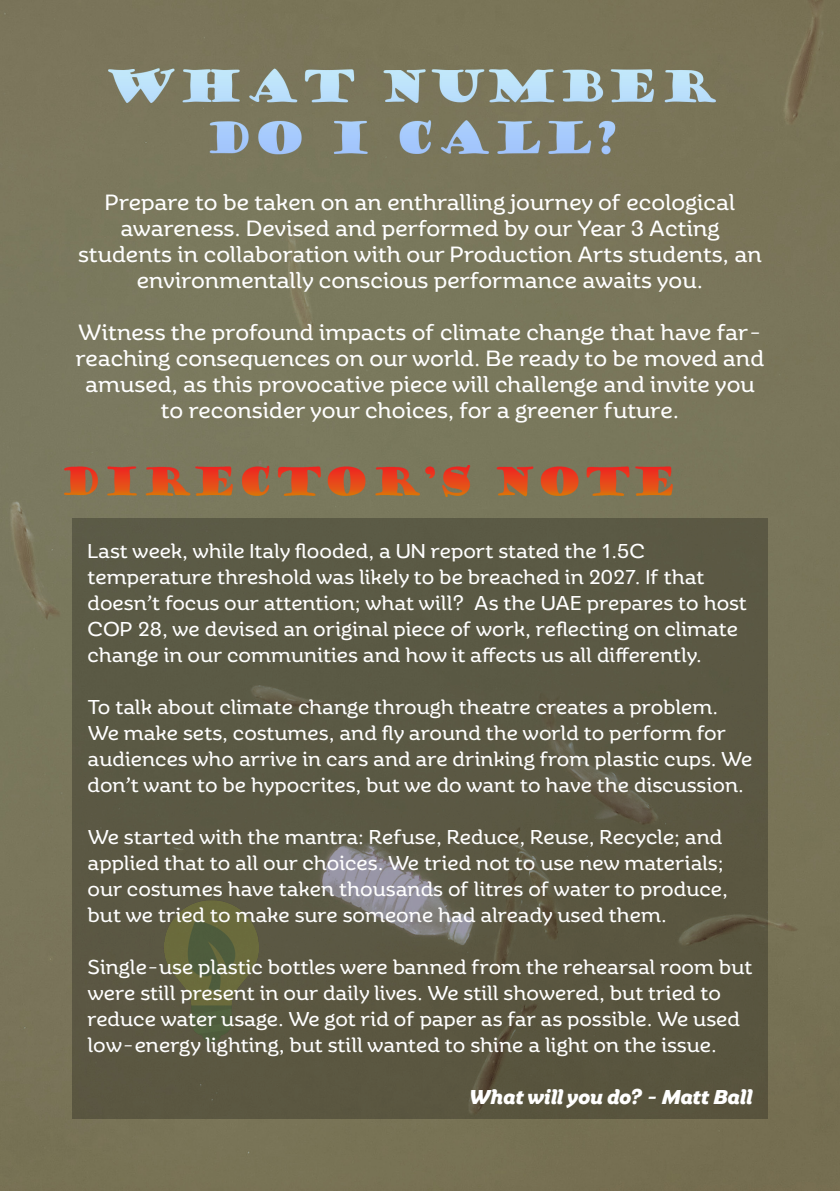
<style>
.page{position:relative;width:840px;height:1191px;background:#fff}
.page>*{position:absolute;margin:0;border:0;box-sizing:border-box;transform-origin:0 0}
.t1{font:22px/26px "Rhetoric";color:#fff;text-align:center}
.t2{font:20px/26px "Rhetoric";color:#fff}
.t3{font:italic 700 20px "Rhetoric";color:#fff}
</style>
<div class="page">
<img style="left:0;top:0;width:839px;height:1191px">
<img style="left:65px;top:465px;width:606px;height:32px">
<div style="left:72px;top:519px;width:695px;height:600px;background:#5b5843"></div>
<p class="t1" style="left:78px;top:189px;width:684px">Prepare to be taken on an enthralling journey of ecological awareness. Devised and performed by our Year 3 Acting students in collaboration with our Production Arts students, an environmentally conscious performance awaits you.</p>
<p class="t1" style="left:76px;top:319px;width:689px">Witness the profound impacts of climate change that have far&shy;reaching consequences on our world. Be ready to be moved and amused, as this provocative piece will challenge and invite you to reconsider your choices, for a greener future.</p>
<p class="t2" style="left:87px;top:537px;width:660px">Last week, while Italy flooded, a UN report stated the 1.5C temperature threshold was likely to be breached in 2027. If that doesn’t focus our attention; what will? As the UAE prepares to host COP 28, we devised an original piece of work, reflecting on climate change in our communities and how it affects us all differently.</p>
<p class="t2" style="left:87px;top:693px;width:666px">To talk about climate change through theatre creates a problem.<br>We make sets, costumes, and fly around the world to perform for audiences who arrive in cars and are drinking from plastic cups. We don’t want to be hypocrites, but we do want to have the discussion.</p>
<p class="t2" style="left:87px;top:823px;width:641px">We started with the mantra: Refuse, Reduce, Reuse, Recycle; and applied that to all our choices. We tried not to use new materials; our costumes have taken thousands of litres of water to produce, but we tried to make sure someone had already used them.</p>
<p class="t2" style="left:87px;top:953px;width:666px">Single-use plastic bottles were banned from the rehearsal room but were still present in our daily lives. We still showered, but tried to reduce water usage. We got rid of paper as far as possible. We used low-energy lighting, but still wanted to shine a light on the issue.</p>
<p class="t3" style="left:468px;top:1084px;width:285px">What will you do? - Matt Ball</p>
</div>
